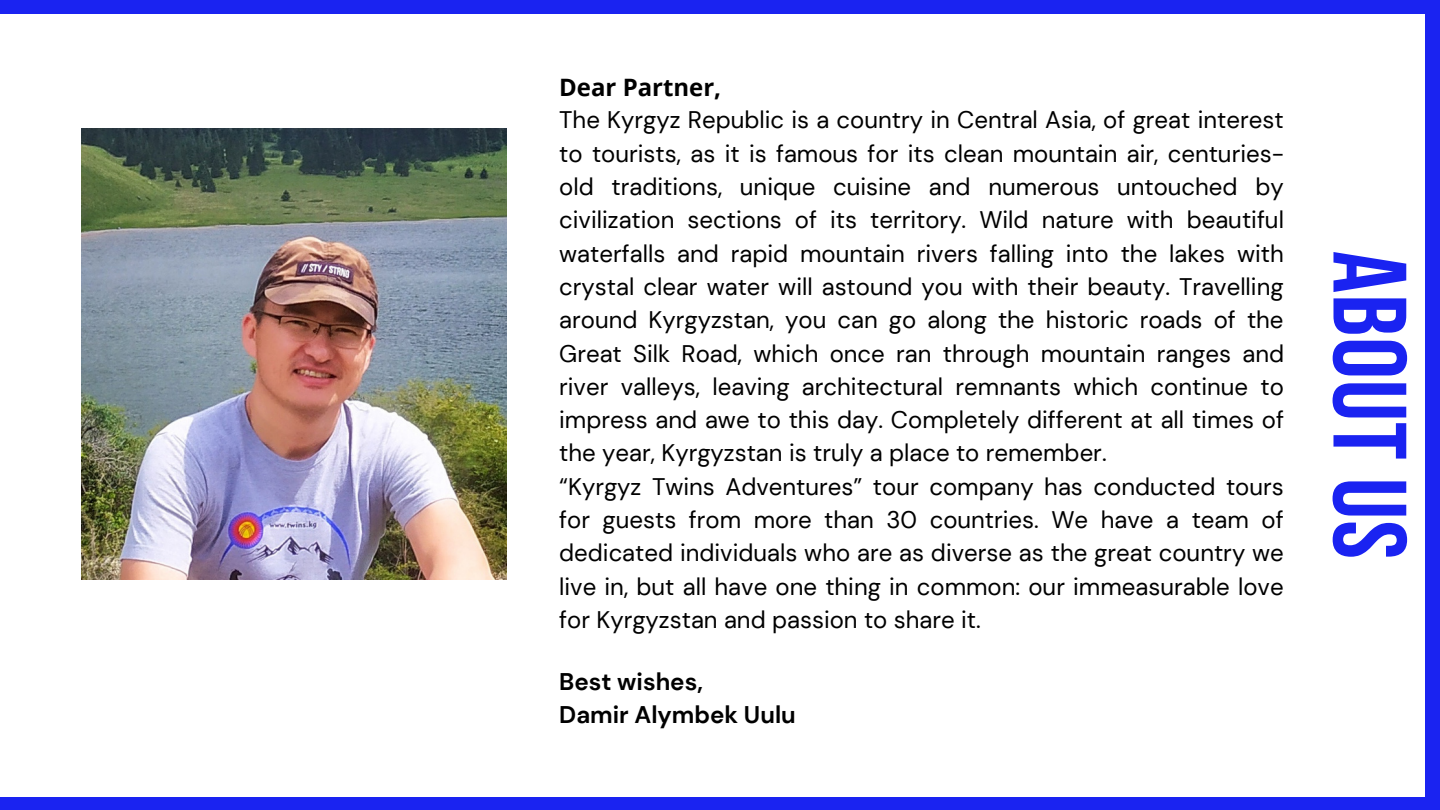
<style>
.page{position:relative;width:1440px;height:810px;background:#1a23f1}
.page>*{position:absolute;margin:0;border:0;box-sizing:border-box;transform-origin:0 0}
.t1{font:104px "Bebas Neue Cyrillic";letter-spacing:.01em;color:#1a23f1}
.t2{font:700 24.1px/33px "DM Sans";color:#000}
.t3{font:24px/33.3px "DM Sans";color:#000}
.t4{font:700 24px "Open Sans";color:#000}
</style>
<div class="page">
<div style="left:0;top:14px;width:1425px;height:783px;background:#fff"></div>
<img style="left:81px;top:128px;width:426px;height:452px">
<p class="t4" style="left:559px;top:71px;width:163px">Dear Partner,</p>
<p class="t3" style="left:559px;top:104px;width:726px">The Kyrgyz Republic is a country in Central Asia, of great interest to tourists, as it is famous for its clean mountain air, centuries&shy;old traditions, unique cuisine and numerous untouched by civilization sections of its territory. Wild nature with beautiful waterfalls and rapid mountain rivers falling into the lakes with crystal clear water will astound you with their beauty. Travelling around Kyrgyzstan, you can go along the historic roads of the Great Silk Road, which once ran through mountain ranges and river valleys, leaving architectural remnants which continue to impress and awe to this day. Completely different at all times of the year, Kyrgyzstan is truly a place to remember.<br>“Kyrgyz Twins Adventures” tour company has conducted tours for guests from more than 30 countries. We have a team of dedicated individuals who are as diverse as the great country we live in, but all have one thing in common: our immeasurable love for Kyrgyzstan and passion to share it.</p>
<p class="t2" style="left:559px;top:665px;width:238px">Best wishes,<br>Damir Alymbek Uulu</p>
<h1 class="t1" style="left:1411px;top:251px;width:310px;rotate:90deg">ABOUT US</h1>
</div>
